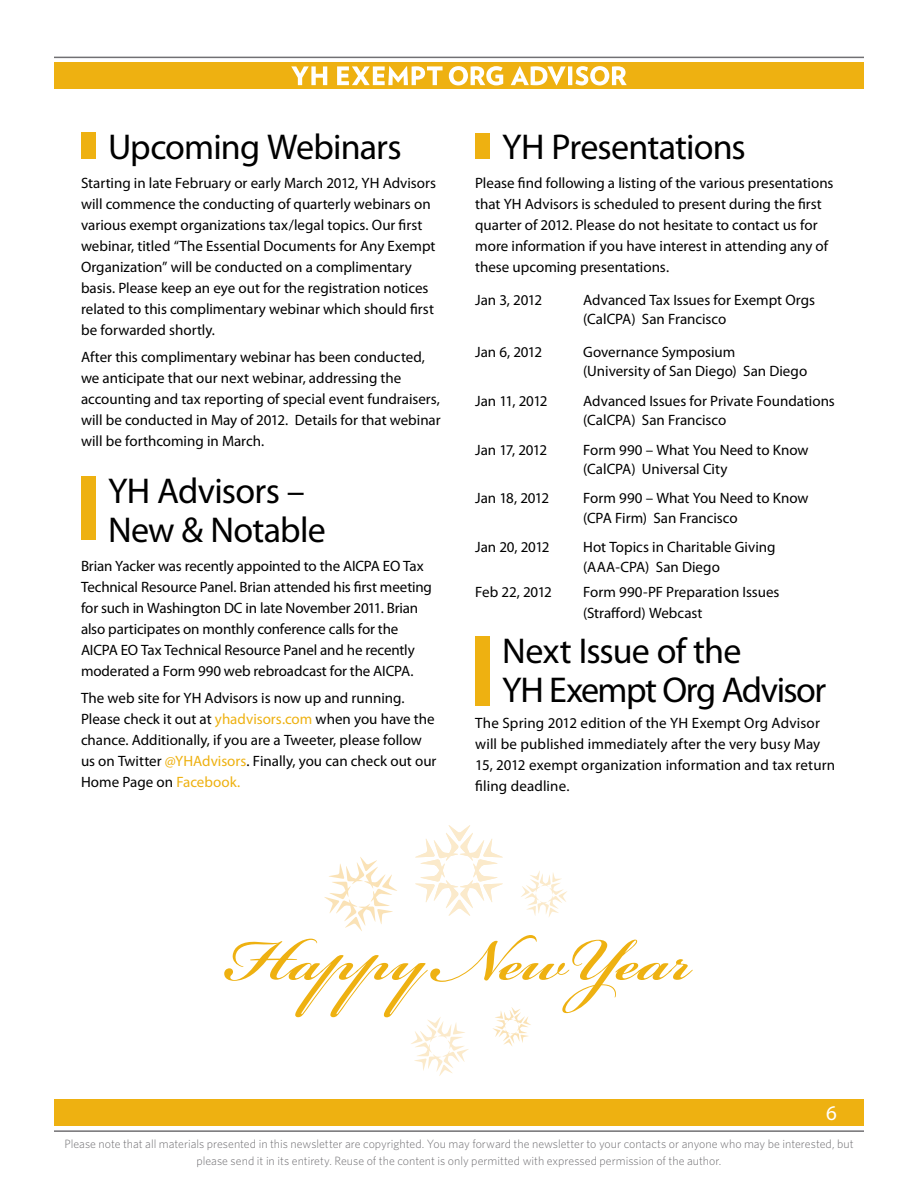
<style>
.page{position:relative;width:918px;height:1188px;background:#fff}
.page>*{position:absolute;margin:0;border:0;box-sizing:border-box;transform-origin:0 0}
.t1{font:600 93.3px "Bickham Script Pro";color:#eeb111}
.t2{font:36px/39px "Myriad Pro";letter-spacing:-.025em;color:#000}
.t3{font:21px "Myriad Pro";color:#fff}
.t4{font:15px/21px "Myriad Pro";color:#000}
.t5{font:15px "Myriad Pro";letter-spacing:-.025em;color:#000}
.t6{font:300 12px/16.5px "Whitney HTF";color:#717073;text-align:center}
.s1{color:#eeb111}
</style>
<div class="page">
<div style="left:54px;top:62px;width:810px;height:27px;background:#eeb111"></div>
<svg style="left:291px;top:66px;width:336px;height:19px"></svg>
<hr style="left:54px;top:57px;width:810px;height:1px;background:#717073">
<div style="left:54px;top:1099px;width:810px;height:27px;background:#eeb111"></div>
<hr style="left:54px;top:1130px;width:810px;height:2px;background:#717073">
<div style="left:81px;top:477px;width:15px;height:63px;background:#eeb111"></div>
<div style="left:475px;top:636px;width:15px;height:70px;background:#eeb111"></div>
<div style="left:475px;top:133px;width:15px;height:26px;background:#eeb111"></div>
<svg style="left:324px;top:857px;width:73px;height:74px"></svg>
<svg style="left:492px;top:1007px;width:39px;height:39px"></svg>
<svg style="left:521px;top:871px;width:46px;height:46px"></svg>
<svg style="left:411px;top:1017px;width:58px;height:59px"></svg>
<svg style="left:415px;top:825px;width:88px;height:91px"></svg>
<div style="left:81px;top:132px;width:15px;height:27px;background:#eeb111"></div>
<h2 class="t2" style="left:108px;top:127px;width:295px">Upcoming Webinars</h2>
<p class="t4" style="left:81px;top:173px;width:357px">Starting in late February or early March 2012, YH Advisors will commence the conducting of quarterly webinars on various exempt organizations tax/legal topics. Our first webinar, titled “The Essential Documents for Any Exempt Organization” will be conducted on a complimentary basis. Please keep an eye out for the registration notices related to this complimentary webinar which should first be forwarded shortly.</p>
<p class="t4" style="left:81px;top:346px;width:361px">After this complimentary webinar has been conducted, we anticipate that our next webinar, addressing the accounting and tax reporting of special event fundraisers, will be conducted in May of 2012. Details for that webinar will be forthcoming in March.</p>
<h2 class="t2" style="left:108px;top:471px;width:219px">YH Advisors –<br>New &amp; Notable</h2>
<p class="t4" style="left:81px;top:556px;width:352px">Brian Yacker was recently appointed to the AICPA EO Tax Technical Resource Panel. Brian attended his first meeting for such in Washington DC in late November 2011. Brian also participates on monthly conference calls for the AICPA EO Tax Technical Resource Panel and he recently moderated a Form 990 web rebroadcast for the AICPA.</p>
<p class="t4" style="left:81px;top:687px;width:357px">The web site for YH Advisors is now up and running.<br>Please check it out at <span class="s1">yhadvisors.com</span> when you have the chance. Additionally, if you are a Tweeter, please follow us on Twitter <span class="s1">@YHAdvisors</span>. Finally, you can check out our Home Page on <span class="s1">Facebook.</span></p>
<h2 class="t2" style="left:502px;top:127px;width:245px">YH Presentations</h2>
<p class="t4" style="left:475px;top:173px;width:360px">Please find following a listing of the various presentations that YH Advisors is scheduled to present during the first quarter of 2012. Please do not hesitate to contact us for more information if you have interest in attending any of these upcoming presentations.</p>
<p class="t4" style="left:475px;top:289px;width:68px">Jan 3, 2012</p>
<p class="t4" style="left:583px;top:290px;width:233px;line-height:19.5px">Advanced Tax Issues for Exempt Orgs (CalCPA) San Francisco</p>
<p class="t4" style="left:475px;top:341px;width:69px">Jan 6, 2012</p>
<p class="t4" style="left:583px;top:342px;width:226px;line-height:19.5px">Governance Symposium<br>(University of San Diego) San Diego</p>
<p class="t5" style="left:475px;top:391px;width:74px">Jan 11, 2012</p>
<p class="t4" style="left:583px;top:391px;width:253px;line-height:19.5px">Advanced Issues for Private Foundations (CalCPA) San Francisco</p>
<p class="t5" style="left:475px;top:440px;width:74px">Jan 17, 2012</p>
<p class="t4" style="left:583px;top:439px;width:227px;line-height:19.5px">Form 990 – What You Need to Know (CalCPA) Universal City</p>
<p class="t5" style="left:475px;top:489px;width:76px">Jan 18, 2012</p>
<p class="t4" style="left:583px;top:488px;width:227px;line-height:19.5px">Form 990 – What You Need to Know (CPA Firm) San Francisco</p>
<p class="t4" style="left:475px;top:537px;width:76px">Jan 20, 2012</p>
<p class="t4" style="left:583px;top:537px;width:194px;line-height:19.5px">Hot Topics in Charitable Giving (AAA-CPA) San Diego</p>
<p class="t4" style="left:475px;top:581px;width:78px">Feb 22, 2012</p>
<p class="t4" style="left:583px;top:581px;width:198px;line-height:21.6px">Form 990-PF Preparation Issues (Strafford) Webcast</p>
<h2 class="t2" style="left:502px;top:631px;width:326px">Next Issue of the<br>YH Exempt Org Advisor</h2>
<p class="t4" style="left:475px;top:712px;width:362px">The Spring 2012 edition of the YH Exempt Org Advisor will be published immediately after the very busy May 15, 2012 exempt organization information and tax return filing deadline.</p>
<h1 class="t1" style="left:227px;top:892px;width:466px">Happy New Year</h1>
<h3 class="t3" style="left:826px;top:1100px;width:12px">6</h3>
<p class="t6" style="left:64px;top:1135px;width:791px">Please note that all materials presented in this newsletter are copyrighted. You may forward the newsletter to your contacts or anyone who may be interested, but please send it in its entirety. Reuse of the content is only permitted with expressed permission of the author.</p>
</div>
